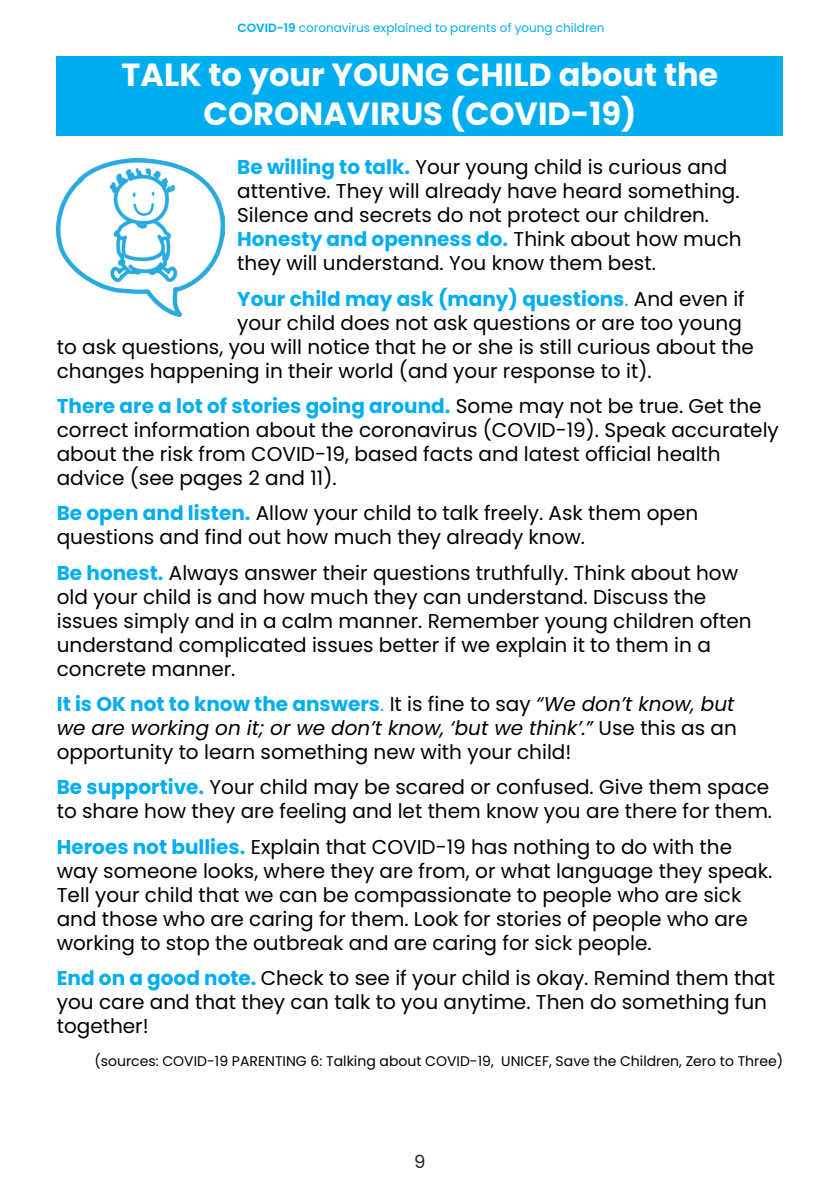
<style>
.page{position:relative;width:840px;height:1191px;background:#fff}
.page>*{position:absolute;margin:0;border:0;box-sizing:border-box;transform-origin:0 0}
.t1{font:700 32px/38.4px "Poppins";color:#fff;text-align:center}
.t2{font:20px/24px "Poppins";color:#000}
.t3{font:700 20px "Poppins";color:#00aeef}
.t4{font:18px "Poppins";color:#231f20}
.t5{font:14px "Poppins";color:#000}
.t6{font:12px "Poppins";color:#00aeef}
.s1{font-weight:600}
.s2{font-weight:700;color:#00aeef}
.s3{font-weight:400}
.s4{font-weight:400;color:#000}
.s5{color:#00aeef}
.s6{font-style:italic}
</style>
<div class="page">
<div style="left:57px;top:57px;width:725px;height:79px;background:#00aeef"></div>
<img style="left:57px;top:158px;width:168px;height:158px">
<p class="t6" style="left:237px;top:21px;width:368px"><span class="s1">COVID-19</span> coronavirus explained to parents of young children</p>
<h1 class="t1" style="left:122px;top:56px;width:598px">TALK to your YOUNG CHILD about the<br>CORONAVIRUS (COVID-19)</h1>
<p class="t2" style="left:237px;top:155px;width:505px"><span class="s2">Be willing to talk.</span> Your young child is curious and attentive. They will already have heard something.<br>Silence and secrets do not protect our children.<br><span class="s2">Honesty and openness do.</span> Think about how much they will understand. You know them best.</p>
<p class="t3" style="left:237px;top:287px;width:509px">Your child may ask (many) questions<span class="s3">.</span> <span class="s4">And even if</span></p>
<p class="t2" style="left:237px;top:311px;width:506px">your child does not ask questions or are too young</p>
<p class="t2" style="left:57px;top:335px;width:698px">to ask questions, you will notice that he or she is still curious about the</p>
<p class="t2" style="left:57px;top:359px;width:596px">changes happening in their world (and your response to it).</p>
<p class="t2" style="left:57px;top:394px;width:723px"><span class="s2">There are a lot of stories going around.</span> Some may not be true. Get the correct information about the coronavirus (COVID-19). Speak accurately about the risk from COVID-19, based facts and latest official health advice (see pages 2 and 11).</p>
<p class="t2" style="left:57px;top:501px;width:642px"><span class="s2">Be open and listen.</span> Allow your child to talk freely. Ask them open questions and find out how much they already know.</p>
<p class="t2" style="left:57px;top:561px;width:696px"><span class="s2">Be honest.</span> Always answer their questions truthfully. Think about how old your child is and how much they can understand. Discuss the issues simply and in a calm manner. Remember young children often understand complicated issues better if we explain it to them in a concrete manner.</p>
<p class="t2" style="left:57px;top:692px;width:681px;text-align:justify"><span class="s2">It is OK not to know the answers</span><span class="s5">.</span> It is fine to say <span class="s6">“We don’t know, but we are working on it; or we don’t know, ‘but we think’.”</span> Use this as an opportunity to learn something new with your child!</p>
<p class="t2" style="left:57px;top:775px;width:716px"><span class="s2">Be supportive.</span> Your child may be scared or confused. Give them space to share how they are feeling and let them know you are there for them.</p>
<p class="t2" style="left:57px;top:835px;width:716px"><span class="s2">Heroes not bullies.</span> Explain that COVID-19 has nothing to do with the way someone looks, where they are from, or what language they speak.<br>Tell your child that we can be compassionate to people who are sick and those who are caring for them. Look for stories of people who are working to stop the outbreak and are caring for sick people.</p>
<p class="t2" style="left:57px;top:966px;width:719px"><span class="s2">End on a good note.</span> Check to see if your child is okay. Remind them that you care and that they can talk to you anytime. Then do something fun together!</p>
<p class="t5" style="left:94px;top:1053px;width:690px">(sources: COVID-19 PARENTING 6: Talking about COVID-19, UNICEF, Save the Children, Zero to Three)</p>
<p class="t4" style="left:414px;top:1151px;width:13px">9</p>
</div>
